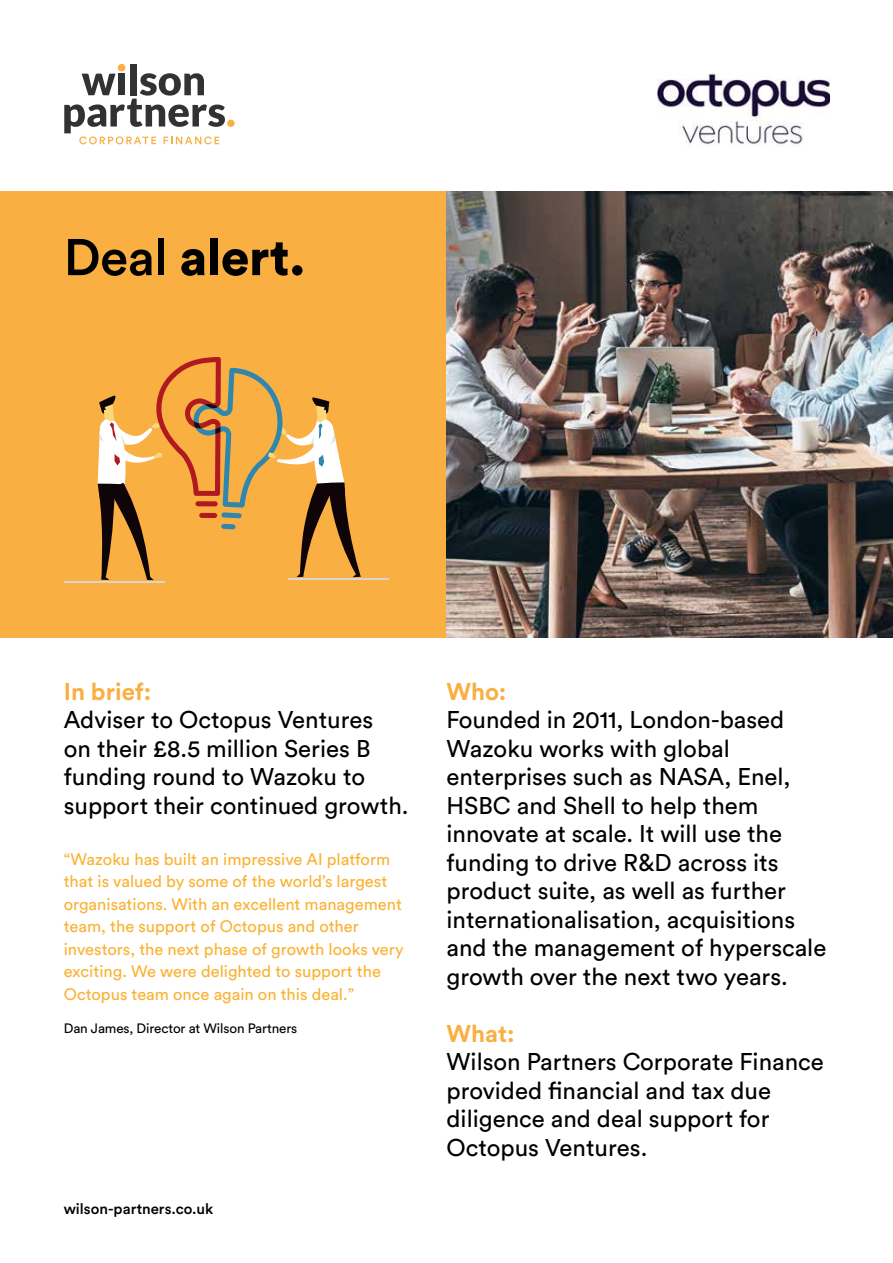
<style>
.page{position:relative;width:893px;height:1263px;background:#fff}
.page>*{position:absolute;margin:0;border:0;box-sizing:border-box;transform-origin:0 0}
.t1{font:900 51px "Circular Std";letter-spacing:-.01em;color:#000}
.t2{font:24px/28.5px "Circular Std";color:#000}
.t3{font:700 24px "Circular Std";color:#f9af42}
.t4{font:16.5px/22.5px "Circular Std";color:#fab233}
.t5{font:500 15px "Circular Std";color:#000}
.t6{font:13.5px "Circular Std";letter-spacing:-.01em;color:#000}
.s1{font-weight:500}
.s2{color:#f9af42}
</style>
<div class="page">
<div style="left:0;top:191px;width:893px;height:447px;background:#f9af42"></div>
<hr style="left:289px;top:578px;width:100px;height:2px;background:#dcd5ce">
<hr style="left:64px;top:581px;width:100px;height:2px;background:#dcd5ce">
<svg style="left:98px;top:357px;width:263px;height:223px"></svg>
<img style="left:657px;top:73px;width:172px;height:73px">
<img style="left:446px;top:191px;width:447px;height:447px">
<svg style="left:64px;top:64px;width:171px;height:80px"></svg>
<h1 class="t1" style="left:64px;top:228px;width:243px"><span class="s1">Deal</span> alert.</h1>
<p class="t3" style="left:64px;top:682px;width:89px">In brief:</p>
<p class="t2" style="left:64px;top:708px;width:346px">Adviser to Octopus Ventures<br>on their £8.5 million Series B funding round to Wazoku to support their continued growth.</p>
<p class="t4" style="left:64px;top:849px;width:342px"><span class="s2">“</span>Wazoku has built an impressive AI platform that is valued by some of the world’s largest organisations. With an excellent management team, the support of Octopus and other investors, the next phase of growth looks very exciting. We were delighted to support the Octopus team once again on this deal.<span class="s2">”</span></p>
<p class="t6" style="left:64px;top:1023px;width:235px">Dan James, Director at Wilson Partners</p>
<p class="t5" style="left:64px;top:1202px;width:151px">wilson-partners.co.uk</p>
<p class="t3" style="left:446px;top:682px;width:61px">Who:</p>
<p class="t2" style="left:446px;top:708px;width:381px">Founded in 2011, London-based<br>Wazoku works with global enterprises such as NASA, Enel,<br>HSBC and Shell to help them innovate at scale. It will use the funding to drive R&amp;D across its product suite, as well as further internationalisation, acquisitions and the management of hyperscale growth over the next two years.</p>
<p class="t3" style="left:446px;top:1024px;width:70px">What:</p>
<p class="t2" style="left:446px;top:1049px;width:379px">Wilson Partners Corporate Finance provided financial and tax due diligence and deal support for<br>Octopus Ventures.</p>
</div>
